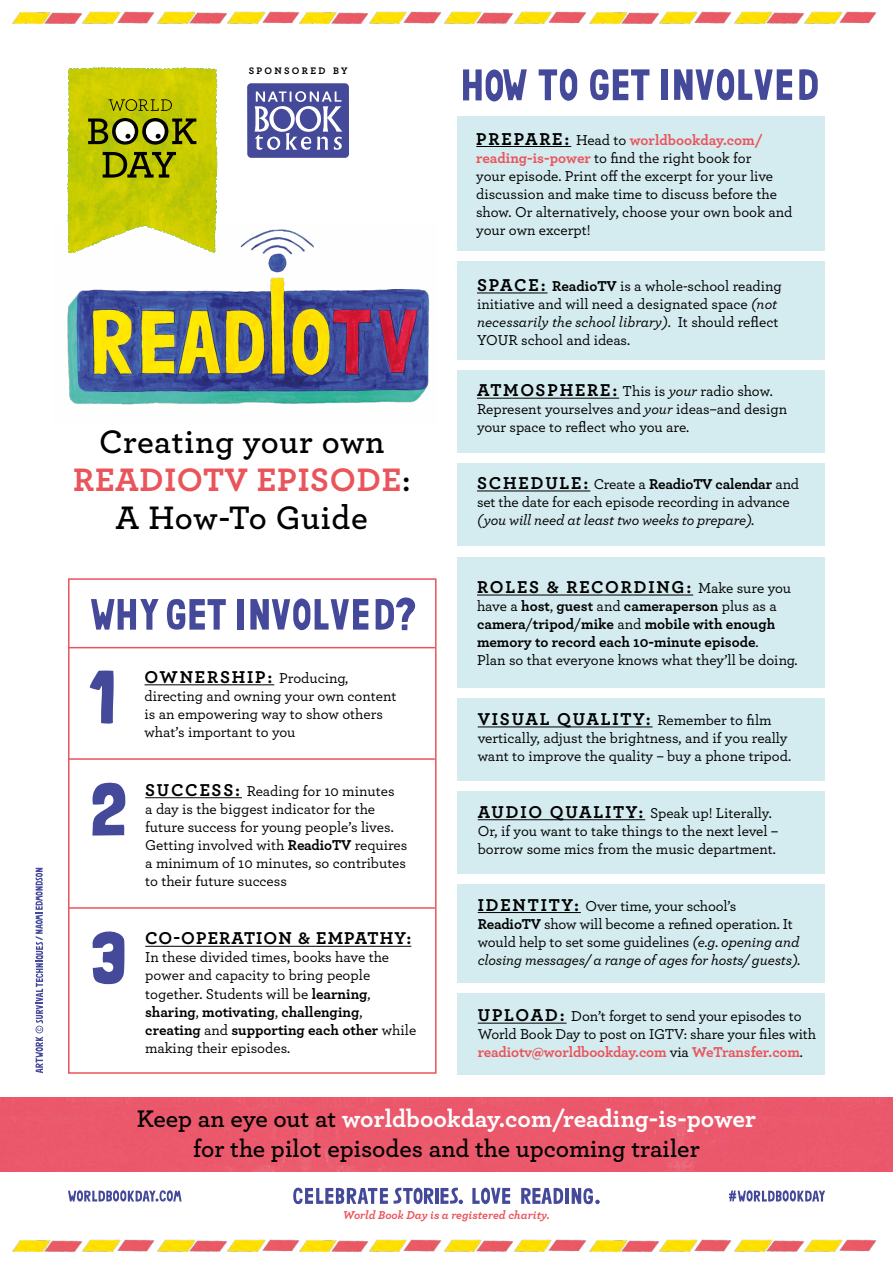
<style>
.page{position:relative;width:893px;height:1263px;background:#fff}
.page>*{position:absolute;margin:0;border:0;box-sizing:border-box;transform-origin:0 0}
.t1{font:74.25px/111.9px "Londrina Solid";color:#444999}
.t2{font:600 34.05px/38.2px "Archer";letter-spacing:.015em;color:#000;text-align:center}
.t3{font:600 25.2px/30.3px "Archer";color:#000;text-align:center}
.t4{font:700 18px "Archer";letter-spacing:.095em;color:#000}
.t5{font:700 18px "Archer";letter-spacing:.06em;color:#000}
.t6{font:500 15px/18px "Archer";letter-spacing:-.005em;color:#000}
.t7{font:700 15px/18px "Archer";color:#000}
.t8{font:italic 500 15px "Archer";letter-spacing:-.01em;color:#000}
.t9{font:italic 700 12px "Archer";color:#ea545b}
.t10{font:700 9.9px "Archer";letter-spacing:.23em;color:#000}
.s1{font-weight:700;color:#ea545b}
.s2{font-weight:500;font-size:15px}
.s3{font-weight:700;font-size:18px}
.s4{font-weight:700}
.s5{font-style:italic}
.s6{font-weight:500}
.s7{font-weight:700;color:#fff}
</style>
<div class="page">
<div style="left:0;top:1098px;width:893px;height:73px;background:#eb586b"></div>
<div style="left:68px;top:578px;width:369px;height:496px;border:2px solid #ea545b"></div>
<svg style="left:67px;top:67px;width:151px;height:157px;background:#b8bc0e"></svg>
<div style="left:246px;top:82px;width:104px;height:77px;background:#444999;border-radius:5px"></div>
<div style="left:245px;top:81px;width:106px;height:79px;border:2px solid #fff;border-radius:5px"></div>
<svg style="left:255px;top:91px;width:87px;height:59px"></svg>
<svg style="left:35px;top:868px;width:8px;height:205px"></svg>
<hr style="left:435px;top:1188px;width:3px;height:16px;background:#444999">
<hr style="left:566px;top:1188px;width:3px;height:16px;background:#444999">
<svg style="left:394px;top:1187px;width:39px;height:17px"></svg>
<svg style="left:521px;top:1188px;width:42px;height:16px"></svg>
<svg style="left:472px;top:1187px;width:38px;height:17px"></svg>
<svg style="left:293px;top:1187px;width:95px;height:17px"></svg>
<svg style="left:440px;top:1187px;width:23px;height:17px"></svg>
<svg style="left:572px;top:1188px;width:28px;height:16px"></svg>
<svg style="left:68px;top:1190px;width:114px;height:12px"></svg>
<svg style="left:729px;top:1190px;width:96px;height:11px"></svg>
<img style="left:12px;top:12px;width:31px;height:12px">
<img style="left:121px;top:11px;width:67px;height:13px">
<img style="left:83px;top:11px;width:38px;height:13px">
<img style="left:228px;top:11px;width:32px;height:13px">
<img style="left:43px;top:12px;width:40px;height:12px">
<img style="left:188px;top:11px;width:40px;height:13px">
<img style="left:260px;top:11px;width:36px;height:13px">
<img style="left:553px;top:11px;width:67px;height:13px">
<img style="left:698px;top:11px;width:67px;height:13px">
<img style="left:660px;top:11px;width:38px;height:13px">
<img style="left:805px;top:11px;width:32px;height:13px">
<img style="left:620px;top:12px;width:40px;height:12px">
<img style="left:765px;top:11px;width:40px;height:13px">
<img style="left:837px;top:11px;width:40px;height:13px">
<img style="left:296px;top:12px;width:33px;height:12px">
<img style="left:408px;top:11px;width:66px;height:13px">
<img style="left:369px;top:11px;width:39px;height:13px">
<img style="left:514px;top:11px;width:39px;height:13px">
<img style="left:329px;top:12px;width:40px;height:12px">
<img style="left:474px;top:11px;width:40px;height:13px">
<img style="left:12px;top:1240px;width:31px;height:12px">
<img style="left:121px;top:1239px;width:67px;height:13px">
<img style="left:83px;top:1239px;width:38px;height:13px">
<img style="left:228px;top:1239px;width:32px;height:13px">
<img style="left:43px;top:1240px;width:40px;height:12px">
<img style="left:188px;top:1239px;width:40px;height:13px">
<img style="left:260px;top:1239px;width:36px;height:13px">
<img style="left:553px;top:1239px;width:67px;height:13px">
<img style="left:698px;top:1239px;width:67px;height:13px">
<img style="left:660px;top:1239px;width:38px;height:13px">
<img style="left:805px;top:1239px;width:32px;height:13px">
<img style="left:620px;top:1240px;width:40px;height:12px">
<img style="left:765px;top:1239px;width:40px;height:13px">
<img style="left:837px;top:1239px;width:40px;height:13px">
<img style="left:296px;top:1240px;width:33px;height:12px">
<img style="left:408px;top:1239px;width:66px;height:13px">
<img style="left:369px;top:1239px;width:39px;height:13px">
<img style="left:514px;top:1239px;width:39px;height:13px">
<img style="left:329px;top:1240px;width:40px;height:12px">
<img style="left:474px;top:1239px;width:40px;height:13px">
<div style="left:458px;top:116px;width:367px;height:134px;background:#d4ebef"></div>
<div style="left:458px;top:261px;width:367px;height:99px;background:#d4ebef"></div>
<div style="left:457px;top:370px;width:368px;height:83px;background:#d4ebef"></div>
<div style="left:457px;top:463px;width:368px;height:82px;background:#d4ebef"></div>
<div style="left:457px;top:558px;width:367px;height:130px;background:#d4ebef"></div>
<div style="left:458px;top:698px;width:367px;height:82px;background:#d4ebef"></div>
<div style="left:458px;top:791px;width:367px;height:82px;background:#d4ebef"></div>
<div style="left:458px;top:884px;width:367px;height:98px;background:#d4ebef"></div>
<div style="left:458px;top:993px;width:367px;height:81px;background:#d4ebef"></div>
<hr style="left:476px;top:146px;width:95px;height:1px;background:#000">
<hr style="left:145px;top:684px;width:129px;height:1px;background:#000">
<hr style="left:477px;top:292px;width:70px;height:1px;background:#000">
<hr style="left:145px;top:797px;width:97px;height:1px;background:#000">
<hr style="left:477px;top:398px;width:142px;height:1px;background:#000">
<hr style="left:145px;top:946px;width:266px;height:1px;background:#000">
<hr style="left:477px;top:490px;width:113px;height:1px;background:#000">
<hr style="left:477px;top:595px;width:216px;height:1px;background:#000">
<hr style="left:478px;top:726px;width:175px;height:1px;background:#000">
<hr style="left:478px;top:819px;width:167px;height:1px;background:#000">
<hr style="left:478px;top:912px;width:103px;height:1px;background:#000">
<hr style="left:478px;top:1023px;width:88px;height:1px;background:#000">
<hr style="left:68px;top:758px;width:367px;height:2px;background:#ea545b">
<hr style="left:68px;top:647px;width:367px;height:1px;background:#ea545b">
<hr style="left:68px;top:907px;width:367px;height:2px;background:#ea545b">
<img style="left:67px;top:224px;width:362px;height:181px">
<div style="left:238px;top:599px;width:6px;height:31px;background:#444999"></div>
<svg style="left:167px;top:599px;width:59px;height:31px"></svg>
<svg style="left:91px;top:599px;width:68px;height:31px"></svg>
<svg style="left:250px;top:598px;width:118px;height:32px"></svg>
<svg style="left:376px;top:597px;width:40px;height:33px"></svg>
<div style="left:662px;top:69px;width:6px;height:31px;background:#444999"></div>
<svg style="left:799px;top:69px;width:19px;height:31px"></svg>
<svg style="left:674px;top:69px;width:118px;height:32px"></svg>
<svg style="left:590px;top:69px;width:59px;height:32px"></svg>
<svg style="left:463px;top:69px;width:64px;height:33px"></svg>
<svg style="left:539px;top:69px;width:38px;height:32px"></svg>
<p class="t10" style="left:249px;top:63px;width:100px">SPONSORED BY</p>
<h2 class="t2" style="left:73px;top:420px;width:339px">Creating your own<br><span class="s1">READIOTV EPISODE</span>:<br>A How-To Guide</h2>
<h1 class="t1" style="left:89px;top:641px;width:39px">1<br>2</h1>
<h1 class="t1" style="left:91px;top:901px;width:37px">3</h1>
<p class="t4" style="left:145px;top:663px;width:205px">OWNERSHIP: <span class="s2">Producing,</span></p>
<p class="t6" style="left:145px;top:686px;width:254px">directing and owning your own content is an empowering way to show others what’s important to you</p>
<p class="t6" style="left:145px;top:781px;width:264px"><span class="s3">SUCCESS:</span> Reading for 10 minutes<br>a day is the biggest indicator for the future success for young people’s lives.<br>Getting involved with <span class="s4">ReadioTV</span> requires a minimum of 10 minutes, so contributes to their future success</p>
<p class="t5" style="left:145px;top:924px;width:268px">CO-OPERATION &amp; EMPATHY:</p>
<p class="t6" style="left:145px;top:948px;width:273px">In these divided times, books have the power and capacity to bring people together. Students will be <span class="s4">learning</span>, <span class="s4">sharing</span>, <span class="s4">motivating</span>, <span class="s4">challenging</span>, <span class="s4">creating</span> and <span class="s4">supporting each other</span> while making their episodes.</p>
<p class="t6" style="left:476px;top:130px;width:318px"><span class="s3">PREPARE:</span> Head to <span class="s1">worldbookday.com/ reading-is-power</span> to find the right book for<br>your episode. Print off the excerpt for your live discussion and make time to discuss before the show. Or alternatively, choose your own book and your own excerpt!</p>
<p class="t6" style="left:477px;top:276px;width:306px"><span class="s3">SPACE:</span> <span class="s4">ReadioTV</span> is a whole-school reading initiative and will need a designated space <span class="s5">(not necessarily the school library)</span>. It should reflect YOUR school and ideas.</p>
<p class="t6" style="left:477px;top:382px;width:312px"><span class="s3">ATMOSPHERE:</span> This is <span class="s5">your</span> radio show.<br>Represent yourselves and <span class="s5">your</span> ideas–and design your space to reflect who you are.</p>
<p class="t6" style="left:477px;top:474px;width:324px"><span class="s3">SCHEDULE:</span> Create a <span class="s4">ReadioTV calendar</span> and set the date for each episode recording in advance</p>
<p class="t8" style="left:477px;top:509px;width:279px">(you will need at least two weeks to prepare).</p>
<p class="t4" style="left:477px;top:573px;width:316px">ROLES &amp; RECORDING: <span class="s2">Make sure you</span></p>
<p class="t7" style="left:477px;top:596px;width:322px"><span class="s6">have a</span> host<span class="s6">,</span> guest <span class="s6">and</span> cameraperson <span class="s6">plus as a </span>camera<span class="s6">/</span>tripod<span class="s6">/</span>mike <span class="s6">and</span> mobile with enough memory to record each 10-minute episode<span class="s6">.<br>Plan so that everyone knows what they’ll be doing.</span></p>
<p class="t4" style="left:478px;top:705px;width:295px">VISUAL QUALITY: <span class="s2">Remember to film</span></p>
<p class="t6" style="left:478px;top:728px;width:315px">vertically, adjust the brightness, and if you really want to improve the quality – buy a phone tripod.</p>
<p class="t6" style="left:478px;top:803px;width:302px"><span class="s3">AUDIO QUALITY:</span> Speak up! Literally.<br>Or, if you want to take things to the next level – borrow some mics from the music department.</p>
<p class="t6" style="left:478px;top:896px;width:324px"><span class="s3">IDENTITY:</span> Over time, your school’s <span class="s4">ReadioTV</span> show will become a refined operation. It would help to set some guidelines <span class="s5">(e.g. opening and closing messages/ a range of ages for hosts/ guests).</span></p>
<p class="t6" style="left:478px;top:1006px;width:340px"><span class="s3">UPLOAD:</span> Don’t forget to send your episodes to<br>World Book Day to post on IGTV: share your files with <span class="s1">readiotv@worldbookday.com</span> via <span class="s1">WeTransfer.com</span>.</p>
<h3 class="t3" style="left:137px;top:1102px;width:621px">Keep an eye out at <span class="s7">worldbookday.com/reading-is-power </span>for the pilot episodes and the upcoming trailer</h3>
<p class="t9" style="left:343px;top:1206px;width:209px">World Book Day is a registered charity.</p>
</div>
